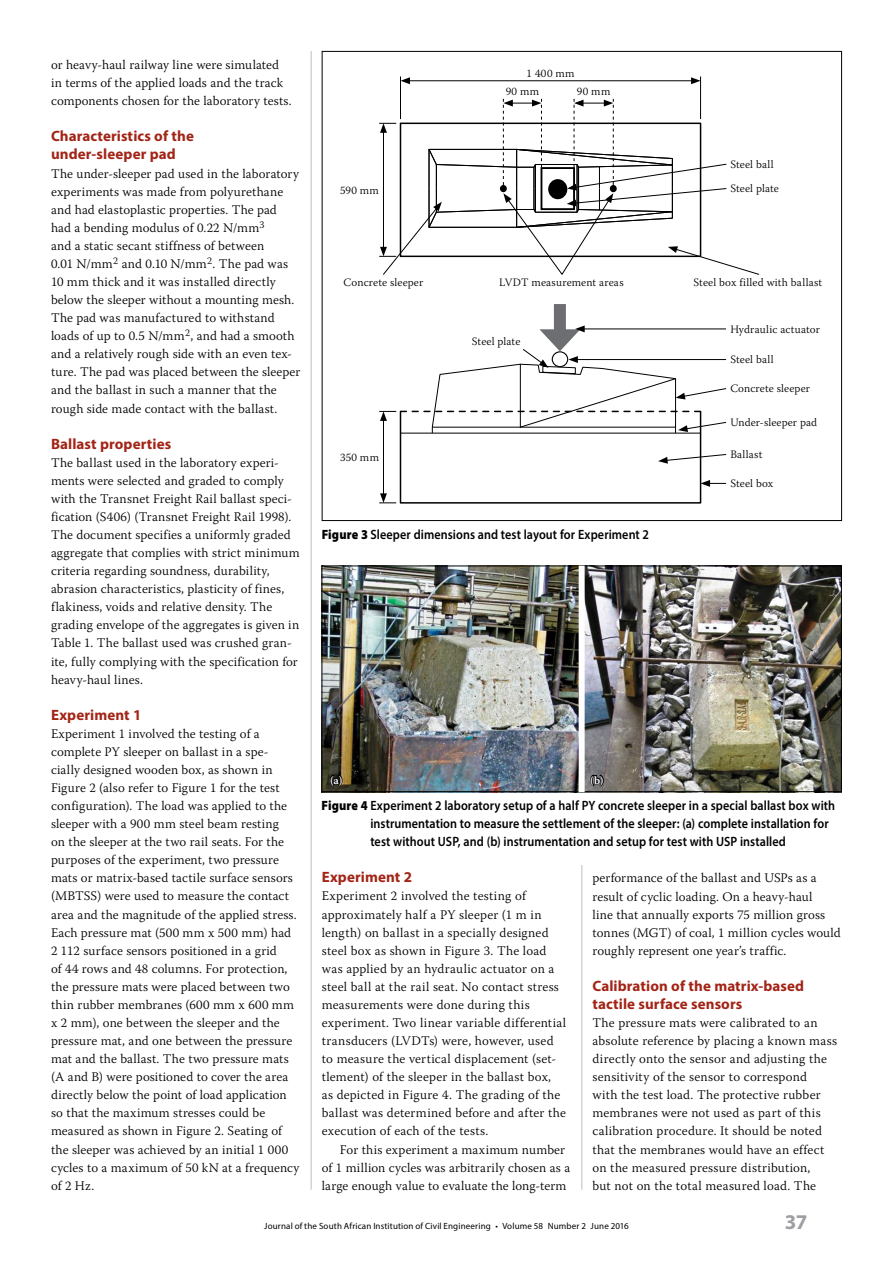
<style>
.page{position:relative;width:893px;height:1263px;background:#fff}
.page>*{position:absolute;margin:0;border:0;box-sizing:border-box;transform-origin:0 0}
.t1{font:700 21px "Myriad Pro";color:#9d9fa2}
.t2{font:700 15px/18px "Myriad Pro";letter-spacing:.005em;color:#a22416}
.t3{font:600 13.5px/18.1px "Myriad Pro";letter-spacing:.005em;color:#000;scale:.9 1}
.t4{font:300 13.2px/18px "Warnock Pro";letter-spacing:.015em;color:#000}
.t5{font:300 11.25px/24.3px "Warnock Pro";letter-spacing:.015em;color:#000}
.t6{font:600 11.25px "Warnock Pro";color:#fff}
.t7{font:9px "Myriad Pro";letter-spacing:.015em;color:#000}
.s1{font-weight:900}
</style>
<div class="page">
<hr style="left:311px;top:51px;width:1px;height:1138px;background:#bcbec0">
<hr style="left:581px;top:51px;width:1px;height:1138px;background:#bcbec0">
<div style="left:571px;top:557px;width:21px;height:15px;background:#fff"></div>
<img style="left:324px;top:568px;width:516px;height:222px">
<div style="left:322px;top:566px;width:520px;height:226px;border:1px solid #000"></div>
<div style="left:579px;top:566px;width:6px;height:226px;background:#fff"></div>
<svg style="left:329px;top:773px;width:14px;height:14px"></svg>
<svg style="left:589px;top:773px;width:15px;height:14px"></svg>
<div style="left:322px;top:521px;width:520px;height:36px;background:#fff"></div>
<div style="left:322px;top:51px;width:520px;height:469px;background:#fff"></div>
<div style="left:400px;top:411px;width:301px;height:93px;border:2px solid #000"></div>
<div style="left:554px;top:304px;width:12px;height:34px;background:#6d6e71"></div>
<svg style="left:379px;top:99px;width:381px;height:176px"></svg>
<hr style="left:383px;top:418px;width:1px;height:78px;background:#000">
<svg style="left:379px;top:493px;width:17px;height:10px"></svg>
<svg style="left:658px;top:454px;width:69px;height:10px"></svg>
<svg style="left:701px;top:480px;width:25px;height:7px"></svg>
<hr style="left:400px;top:433px;width:301px;height:1px;background:#000">
<hr style="left:400px;top:77px;width:1px;height:42px;background:#000">
<hr style="left:700px;top:77px;width:1px;height:42px;background:#000">
<hr style="left:408px;top:80px;width:285px;height:1px;background:#000">
<svg style="left:401px;top:77px;width:9px;height:7px"></svg>
<svg style="left:691px;top:77px;width:10px;height:7px"></svg>
<svg style="left:379px;top:325px;width:348px;height:108px"></svg>
<p class="t4" style="left:51px;top:56px;width:242px">or heavy-haul railway line were simulated in terms of the applied loads and the track components chosen for the laboratory tests.</p>
<p class="t2" style="left:51px;top:127px;width:144px">Characteristics of the under-sleeper pad</p>
<p class="t4" style="left:51px;top:164px;width:251px">The under-sleeper pad used in the laboratory experiments was made from polyurethane and had elastoplastic properties. The pad<br>had a bending modulus of 0.22 N/mm<sup>3<br></sup>and a static secant stiffness of between<br>0.01 N/mm<sup>2</sup> and 0.10 N/mm<sup>2</sup>. The pad was 10 mm thick and it was installed directly below the sleeper without a mounting mesh.<br>The pad was manufactured to withstand loads of up to 0.5 N/mm<sup>2</sup>, and had a smooth and a relatively rough side with an even tex&shy;ture. The pad was placed between the sleeper and the ballast in such a manner that the rough side made contact with the ballast.</p>
<p class="t2" style="left:51px;top:434px;width:122px">Ballast properties</p>
<p class="t4" style="left:51px;top:453px;width:250px">The ballast used in the laboratory experi&shy;ments were selected and graded to comply with the Transnet Freight Rail ballast speci&shy;fication (S406) (Transnet Freight Rail 1998).<br>The document specifies a uniformly graded aggregate that complies with strict minimum criteria regarding soundness, durability, abrasion characteristics, plasticity of fines, flakiness, voids and relative density. The grading envelope of the aggregates is given in Table 1. The ballast used was crushed gran&shy;ite, fully complying with the specification for heavy-haul lines.</p>
<p class="t2" style="left:51px;top:705px;width:92px">Experiment 1</p>
<p class="t4" style="left:51px;top:724px;width:250px">Experiment 1 involved the testing of a complete PY sleeper on ballast in a spe&shy;cially designed wooden box, as shown in Figure 2 (also refer to Figure 1 for the test configuration). The load was applied to the sleeper with a 900 mm steel beam resting<br>on the sleeper at the two rail seats. For the purposes of the experiment, two pressure mats or matrix-based tactile surface sensors (MBTSS) were used to measure the contact area and the magnitude of the applied stress.<br>Each pressure mat (500 mm x 500 mm) had 2 112 surface sensors positioned in a grid<br>of 44 rows and 48 columns. For protection, the pressure mats were placed between two thin rubber membranes (600 mm x 600 mm x 2 mm), one between the sleeper and the pressure mat, and one between the pressure mat and the ballast. The two pressure mats (A and B) were positioned to cover the area directly below the point of load application so that the maximum stresses could be measured as shown in Figure 2. Seating of the sleeper was achieved by an initial 1 000 cycles to a maximum of 50 kN at a frequency of 2 Hz.</p>
<p class="t5" style="left:526px;top:60px;width:50px">1 400 mm</p>
<p class="t5" style="left:340px;top:177px;width:40px">590 mm</p>
<p class="t5" style="left:506px;top:79px;width:35px">90 mm</p>
<p class="t5" style="left:577px;top:79px;width:35px">90 mm</p>
<p class="t5" style="left:730px;top:152px;width:50px">Steel ball<br>Steel plate</p>
<p class="t5" style="left:344px;top:270px;width:81px">Concrete sleeper</p>
<p class="t5" style="left:499px;top:270px;width:126px">LVDT measurement areas</p>
<p class="t5" style="left:693px;top:270px;width:130px">Steel box filled with ballast</p>
<p class="t5" style="left:340px;top:445px;width:40px">350 mm</p>
<p class="t5" style="left:472px;top:329px;width:50px">Steel plate</p>
<p class="t3" style="left:322px;top:525px;width:365px"><span class="s1">Figure 3</span> Sleeper dimensions and test layout for Experiment 2</p>
<p class="t5" style="left:730px;top:317px;width:91px">Hydraulic actuator</p>
<p class="t5" style="left:730px;top:347px;width:45px">Steel ball</p>
<p class="t5" style="left:730px;top:376px;width:81px">Concrete sleeper</p>
<p class="t5" style="left:730px;top:410px;width:88px">Under-sleeper pad</p>
<p class="t5" style="left:730px;top:442px;width:34px">Ballast</p>
<p class="t5" style="left:730px;top:471px;width:44px">Steel box</p>
<p class="t6" style="left:330px;top:773px;width:14px">(a)</p>
<p class="t6" style="left:590px;top:773px;width:15px">(b)</p>
<p class="t3" style="left:370px;top:796px;width:518px;text-indent:-49px"><span class="s1">Figure 4</span> Experiment 2 laboratory setup of a half PY concrete sleeper in a special ballast box with instrumentation to measure the settlement of the sleeper: (a) complete installation for test without USP, and (b) instrumentation and setup for test with USP installed</p>
<p class="t2" style="left:322px;top:868px;width:92px">Experiment 2</p>
<p class="t4" style="left:322px;top:887px;width:246px">Experiment 2 involved the testing of approximately half a PY sleeper (1 m in length) on ballast in a specially designed steel box as shown in Figure 3. The load was applied by an hydraulic actuator on a steel ball at the rail seat. No contact stress measurements were done during this experiment. Two linear variable differential transducers (LVDTs) were, however, used to measure the vertical displacement (set&shy;tlement) of the sleeper in the ballast box,<br>as depicted in Figure 4. The grading of the ballast was determined before and after the execution of each of the tests.</p>
<p class="t4" style="left:322px;top:1140px;width:250px;text-indent:18px">For this experiment a maximum number of 1 million cycles was arbitrarily chosen as a large enough value to evaluate the long-term</p>
<p class="t4" style="left:592px;top:869px;width:250px">performance of the ballast and USPs as a result of cyclic loading. On a heavy-haul<br>line that annually exports 75 million gross tonnes (MGT) of coal, 1 million cycles would roughly represent one year’s traffic.</p>
<p class="t2" style="left:592px;top:976px;width:213px">Calibration of the matrix-based tactile surface sensors</p>
<p class="t4" style="left:592px;top:1013px;width:246px">The pressure mats were calibrated to an absolute reference by placing a known mass directly onto the sensor and adjusting the sensitivity of the sensor to correspond<br>with the test load. The protective rubber membranes were not used as part of this calibration procedure. It should be noted that the membranes would have an effect on the measured pressure distribution,<br>but not on the total measured load. The</p>
<p class="t7" style="left:264px;top:1220px;width:366px">Journal of the South African Institution of Civil Engineering • Volume 58 Number 2 June 2016</p>
<h1 class="t1" style="left:785px;top:1208px;width:24px">37</h1>
</div>
